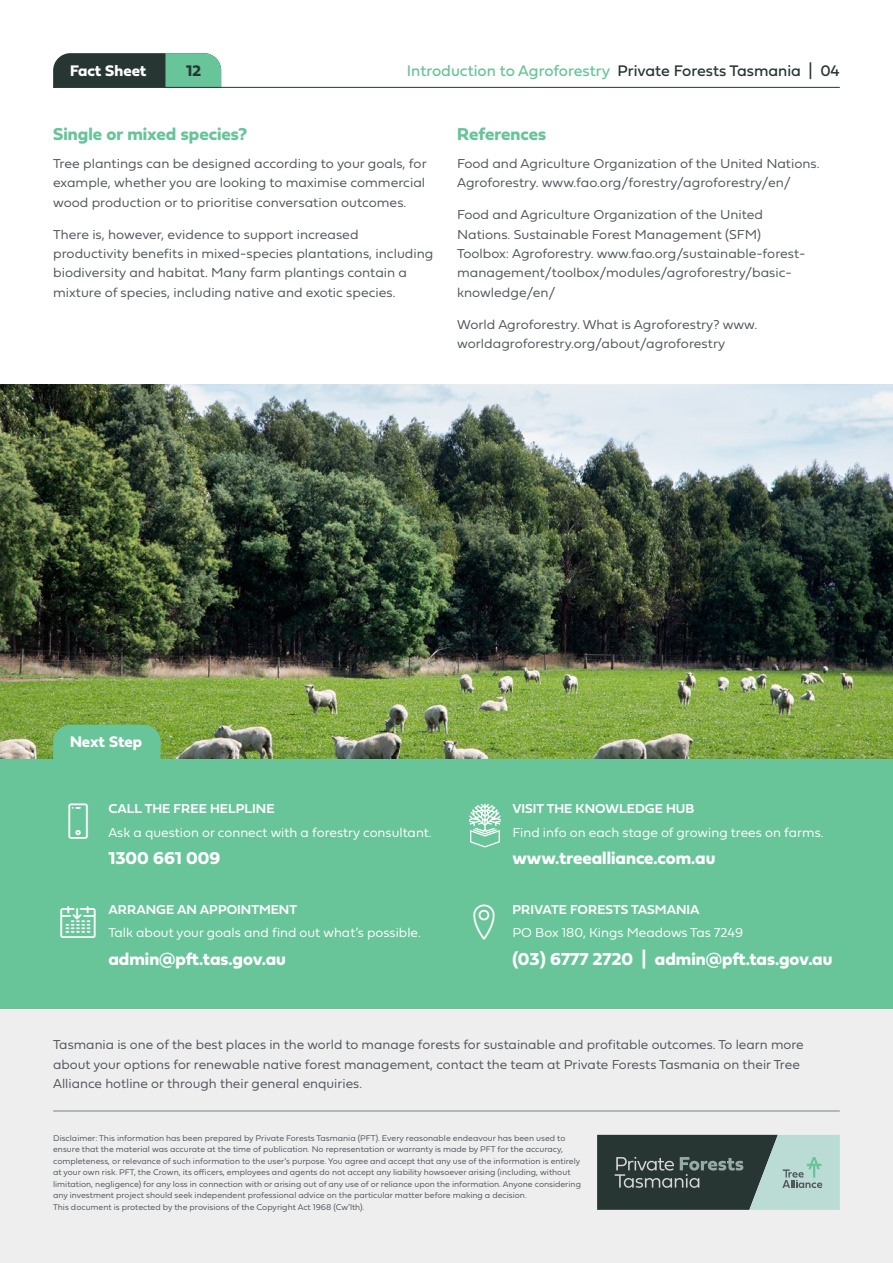
<style>
.page{position:relative;width:893px;height:1263px;background:#fff}
.page>*{position:absolute;margin:0;border:0;box-sizing:border-box;transform-origin:0 0}
.t1{font:35.25px "Linearicons";color:#fff}
.t2{font:18px "Fieldwork Geo Bold";color:#fff}
.t3{font:18px "Fieldwork Geo Bold";color:#68c499}
.t4{font:16.05px "Fieldwork Geo Regular";color:#68c499}
.t5{font:16.05px "Fieldwork Geo Bold";color:#fff}
.t6{font:16.05px "Fieldwork Geo Bold";color:#273633}
.t7{font:13.5px/19.4px "Fieldwork Geo Light";color:#52585e}
.t8{font:13.5px "Fieldwork Geo Light";color:#fff}
.t9{font:13.5px "Fieldwork Geo Demibold";color:#fff}
.t10{font:8.7px/11.6px "Fieldwork Geo Light";color:#52585e}
.s1{color:#273633}
</style>
<div class="page">
<svg style="left:53px;top:53px;width:168px;height:34px;background:#416858"></svg>
<hr style="left:53px;top:87px;width:787px;height:1px;background:#273633">
<img style="left:0;top:384px;width:893px;height:375px">
<div style="left:0;top:759px;width:893px;height:251px;background:#68c499"></div>
<div style="left:0;top:1010px;width:893px;height:253px;background:#eeeeef"></div>
<div style="left:53px;top:725px;width:108px;height:34px;background:#68c499"></div>
<hr style="left:53px;top:1111px;width:787px;height:1px;background:#7d807e">
<svg style="left:597px;top:1135px;width:243px;height:75px;background:#5c706c"></svg>
<svg style="left:469px;top:804px;width:32px;height:43px"></svg>
<p class="t5" style="left:70px;top:58px;width:78px">Fact Sheet</p>
<p class="t6" style="left:186px;top:58px;width:16px">12</p>
<p class="t4" style="left:407px;top:58px;width:434px">Introduction to Agroforestry <span class="s1">Private Forests Tasmania | 04</span></p>
<h2 class="t3" style="left:53px;top:120px;width:196px">Single or mixed species?</h2>
<p class="t7" style="left:53px;top:153px;width:375px;text-align:justify">Tree plantings can be designed according to your goals, for example, whether you are looking to maximise commercial wood production or to prioritise conversation outcomes.</p>
<p class="t7" style="left:53px;top:224px;width:382px">There is, however, evidence to support increased productivity benefits in mixed-species plantations, including biodiversity and habitat. Many farm plantings contain a mixture of species, including native and exotic species.</p>
<h2 class="t3" style="left:457px;top:120px;width:91px">References</h2>
<p class="t7" style="left:457px;top:153px;width:364px">Food and Agriculture Organization of the United Nations.<br>Agroforestry. www.fao.org/forestry/agroforestry/en/</p>
<p class="t7" style="left:457px;top:204px;width:350px">Food and Agriculture Organization of the United Nations. Sustainable Forest Management (SFM)<br>Toolbox: Agroforestry. www.fao.org/sustainable-forest&shy;management/toolbox/modules/agroforestry/basic&shy;knowledge/en/</p>
<p class="t7" style="left:457px;top:314px;width:302px">World Agroforestry. What is Agroforestry? www. worldagroforestry.org/about/agroforestry</p>
<p class="t5" style="left:70px;top:729px;width:73px">Next Step</p>
<h1 class="t1" style="left:60px;top:905px;width:37px">●■■▲▼</h1>
<p class="t9" style="left:108px;top:798px;width:168px">CALL THE FREE HELPLINE</p>
<p class="t8" style="left:108px;top:821px;width:325px">Ask a question or connect with a forestry consultant.</p>
<h2 class="t2" style="left:108px;top:844px;width:113px">1300 661 009</h2>
<p class="t9" style="left:108px;top:898px;width:190px">ARRANGE AN APPOINTMENT</p>
<p class="t8" style="left:108px;top:922px;width:314px">Talk about your goals and find out what’s possible.</p>
<h2 class="t2" style="left:108px;top:945px;width:179px">admin@pft.tas.gov.au</h2>
<p class="t9" style="left:512px;top:798px;width:183px">VISIT THE KNOWLEDGE HUB</p>
<p class="t8" style="left:512px;top:821px;width:313px">Find info on each stage of growing trees on farms.</p>
<h2 class="t2" style="left:512px;top:844px;width:204px">www.treealliance.com.au</h2>
<p class="t9" style="left:512px;top:898px;width:189px">PRIVATE FORESTS TASMANIA</p>
<p class="t8" style="left:512px;top:922px;width:232px">PO Box 180, Kings Meadows Tas 7249</p>
<h2 class="t2" style="left:512px;top:945px;width:322px">(03) 6777 2720 | admin@pft.tas.gov.au</h2>
<p class="t7" style="left:53px;top:1034px;width:752px">Tasmania is one of the best places in the world to manage forests for sustainable and profitable outcomes. To learn more about your options for renewable native forest management, contact the team at Private Forests Tasmania on their Tree<br>Alliance hotline or through their general enquiries.</p>
<p class="t10" style="left:53px;top:1132px;width:529px">Disclaimer: This information has been prepared by Private Forests Tasmania (PFT). Every reasonable endeavour has been used to ensure that the material was accurate at the time of publication. No representation or warranty is made by PFT for the accuracy, completeness, or relevance of such information to the user’s purpose. You agree and accept that any use of the information is entirely at your own risk. PFT, the Crown, its officers, employees and agents do not accept any liability howsoever arising (including, without limitation, negligence) for any loss in connection with or arising out of any use of or reliance upon the information. Anyone considering any investment project should seek independent professional advice on the particular matter before making a decision.<br>This document is protected by the provisions of the Copyright Act 1968 (Cw’lth).</p>
</div>
